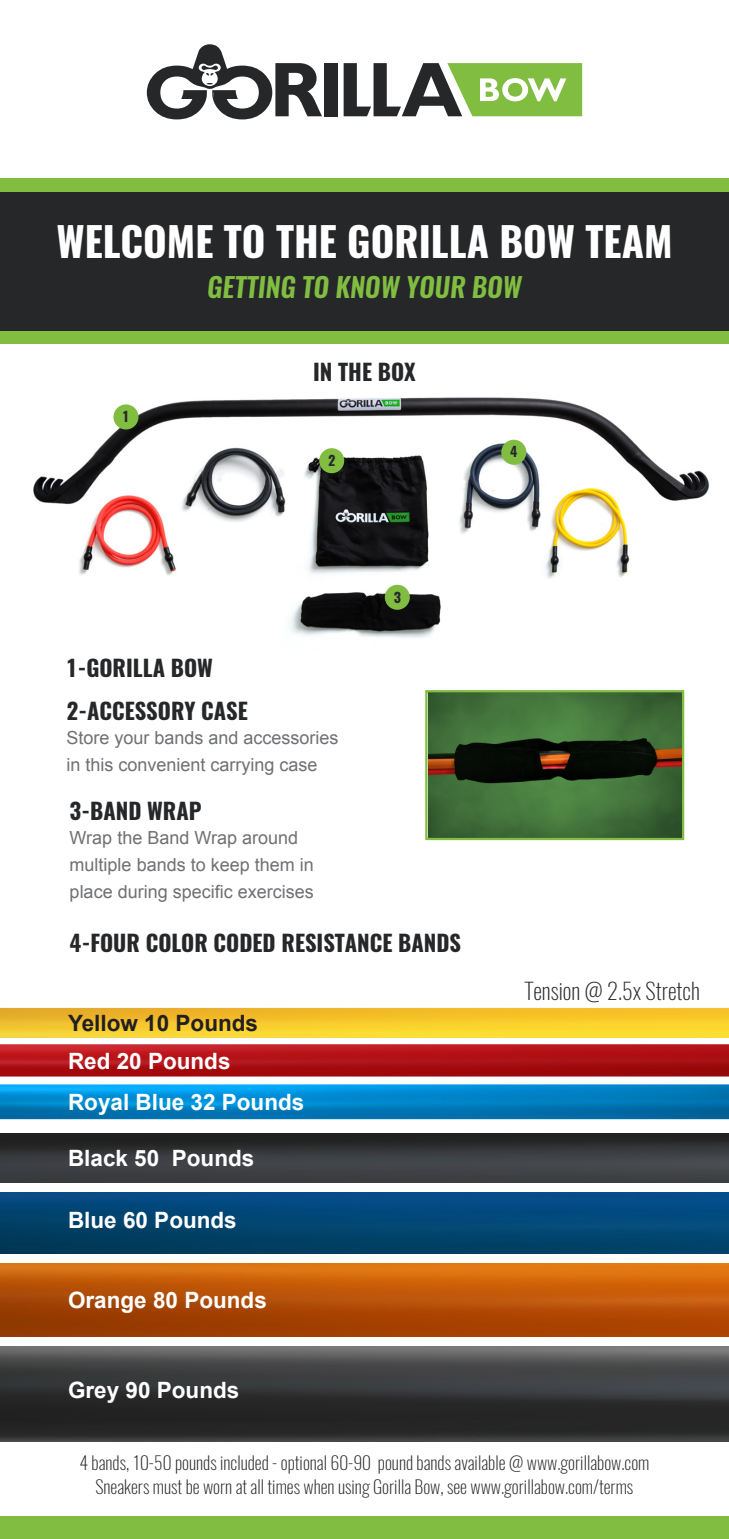
<style>
.page{position:relative;width:729px;height:1539px;background:#fff}
.page>*{position:absolute;margin:0;border:0;box-sizing:border-box;transform-origin:0 0}
.t1{font:700 40.5px "Oswald";color:#fff}
.t2{font:italic 600 27px "Oswald";color:#80bd41}
.t3{font:700 22.5px "Arial";color:#fff}
.t4{font:700 22.5px "Oswald";color:#262729}
.t5{font:200 22.5px "Oswald";color:#262729}
.t6{font:700 22.5px "Arial";color:#231f20}
.t7{font:200 18px "Oswald";color:#262729}
.t8{font:18px/27px "Arial";color:#6f7073}
.t9{font:700 13.72px "Oswald";color:#262729}
</style>
<div class="page">
<img style="left:0;top:1084px;width:729px;height:36px">
<img style="left:0;top:1044px;width:729px;height:33px">
<div style="left:0;top:192px;width:729px;height:140px;background:#262729"></div>
<img style="left:33px;top:397px;width:676px;height:241px">
<div style="left:0;top:332px;width:729px;height:12px;background:#80bd41"></div>
<div style="left:324px;top:63px;width:13px;height:53px;background:#262729"></div>
<svg style="left:344px;top:63px;width:238px;height:53px"></svg>
<svg style="left:147px;top:44px;width:175px;height:75px"></svg>
<div style="left:0;top:1517px;width:729px;height:22px;background:#80bd41"></div>
<div style="left:0;top:178px;width:729px;height:14px;background:#80bd41"></div>
<div style="left:113px;top:404px;width:25px;height:25px;background:#80bd41;border-radius:50%"></div>
<div style="left:319px;top:448px;width:25px;height:25px;background:#80bd41;border-radius:50%"></div>
<div style="left:385px;top:585px;width:25px;height:25px;background:#80bd41;border-radius:50%"></div>
<div style="left:501px;top:440px;width:25px;height:25px;background:#80bd41;border-radius:50%"></div>
<img style="left:428px;top:693px;width:253px;height:144px">
<div style="left:425px;top:690px;width:259px;height:150px;border:2px solid #80bd41"></div>
<img style="left:0;top:1007px;width:729px;height:30px">
<img style="left:0;top:1133px;width:729px;height:49px">
<img style="left:0;top:1193px;width:729px;height:61px">
<img style="left:0;top:1264px;width:729px;height:72px">
<img style="left:0;top:1346px;width:729px;height:96px">
<p class="t1" style="left:56px;top:213px;width:618px">WELCOME TO THE GORILLA BOW TEAM</p>
<p class="t2" style="left:207px;top:269px;width:316px">GETTING TO KNOW YOUR BOW</p>
<p class="t9" style="left:122px;top:407px;width:9px">1</p>
<p class="t4" style="left:313px;top:356px;width:104px">IN THE BOX</p>
<p class="t9" style="left:328px;top:451px;width:9px">2</p>
<p class="t9" style="left:510px;top:442px;width:9px">4</p>
<p class="t4" style="left:66px;top:652px;width:149px">1-GORILLA BOW</p>
<p class="t4" style="left:66px;top:696px;width:183px">2-ACCESSORY CASE</p>
<p class="t8" style="left:66px;top:725px;width:274px">Store your bands and accessories</p>
<p class="t8" style="left:66px;top:752px;width:253px">in this convenient carrying case</p>
<p class="t4" style="left:70px;top:795px;width:133px">3-BAND WRAP</p>
<p class="t8" style="left:70px;top:825px;width:230px">Wrap the Band Wrap around</p>
<p class="t8" style="left:70px;top:852px;width:246px">multiple bands to keep them in place during specific exercises</p>
<p class="t9" style="left:394px;top:587px;width:9px">3</p>
<p class="t4" style="left:70px;top:927px;width:393px">4-FOUR COLOR CODED RESISTANCE BANDS</p>
<p class="t6" style="left:68px;top:1008px;width:192px">Yellow 10 Pounds</p>
<p class="t3" style="left:68px;top:1046px;width:164px">Red 20 Pounds</p>
<p class="t3" style="left:68px;top:1087px;width:238px">Royal Blue 32 Pounds</p>
<p class="t3" style="left:68px;top:1143px;width:188px">Black 50 Pounds</p>
<p class="t3" style="left:68px;top:1205px;width:170px">Blue 60 Pounds</p>
<p class="t3" style="left:68px;top:1285px;width:200px">Orange 80 Pounds</p>
<p class="t3" style="left:68px;top:1375px;width:173px">Grey 90 Pounds</p>
<p class="t5" style="left:525px;top:975px;width:176px">Tension @ 2.5x Stretch</p>
<p class="t7" style="left:79px;top:1450px;width:572px">4 bands, 10-50 pounds included - optional 60-90 pound bands available @ www.gorillabow.com</p>
<p class="t7" style="left:95px;top:1475px;width:539px">Sneakers must be worn at all times when using Gorilla Bow, see www.gorillabow.com/terms</p>
</div>
